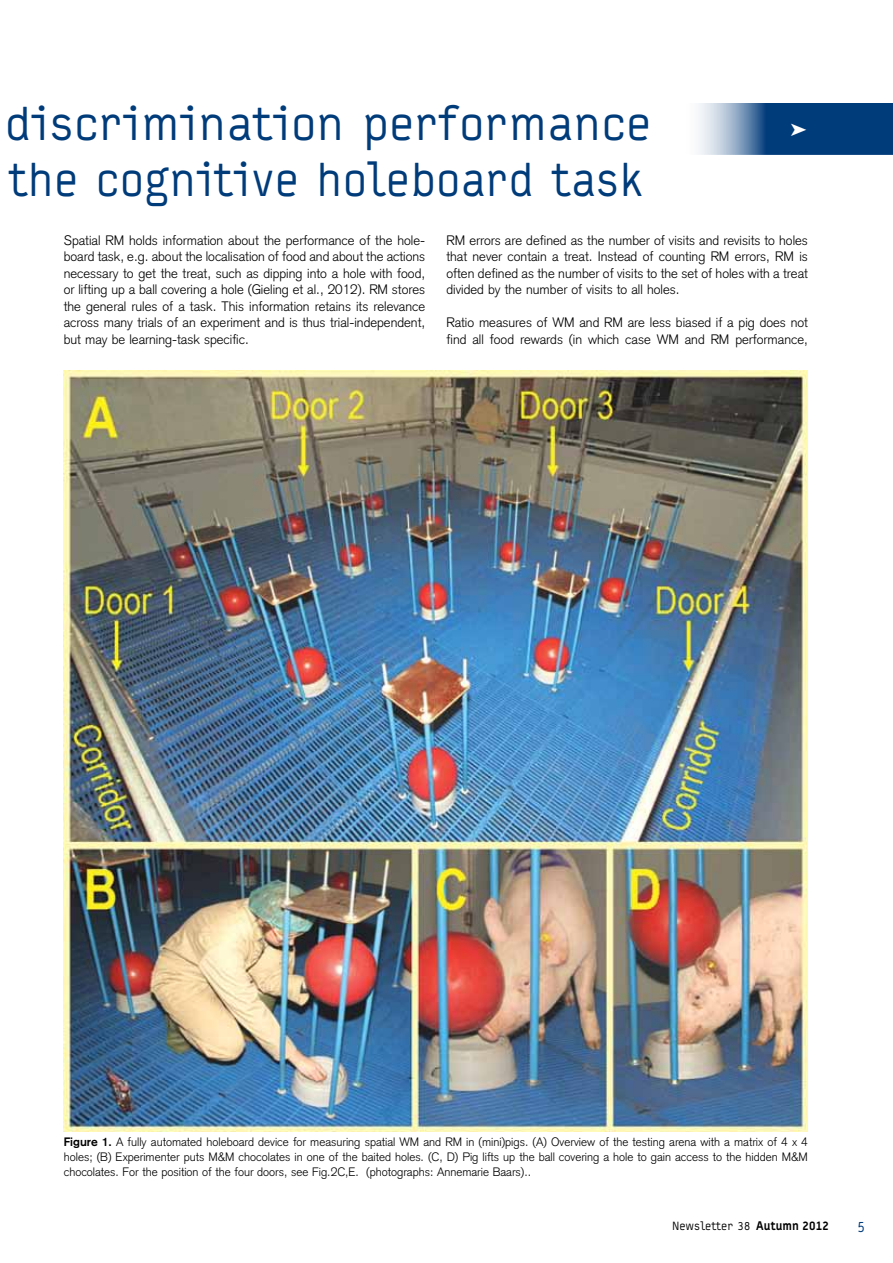
<style>
.page{position:relative;width:893px;height:1263px;background:#fff}
.page>*{position:absolute;margin:0;border:0;box-sizing:border-box;transform-origin:0 0}
.t1{font:48px/55.5px "Typestar";color:#003b7a}
.t2{font:15px "Typestar";color:#003b7a}
.t3{font:300 13.5px/16.5px "Akzidenz Grotesk";color:#000;text-align:justify}
.t4{font:300 12px/15px "Akzidenz Grotesk";color:#000;text-align:justify}
.t5{font:12px "Typestar";color:#000}
.s1{font-weight:700}
.s2{font-weight:900}
</style>
<div class="page">
<img style="left:64px;top:371px;width:744px;height:760px">
<svg style="left:698px;top:103px;width:195px;height:51px;background:#356395"></svg>
<svg style="left:791px;top:123px;width:15px;height:13px"></svg>
<h1 class="t1" style="left:5px;top:97px;width:648px">discrimination performance the cognitive holeboard task</h1>
<p class="t3" style="left:64px;top:232px;width:363px">Spatial RM holds information about the performance of the hole&shy;board task, e.g. about the localisation of food and about the actions necessary to get the treat, such as dipping into a hole with food, or lifting up a ball covering a hole (Gieling et al., 2012). RM stores the general rules of a task. This information retains its relevance across many trials of an experiment and is thus trial-independent, but may be learning-task specific.</p>
<p class="t3" style="left:446px;top:232px;width:363px">RM errors are defined as the number of visits and revisits to holes that never contain a treat. Instead of counting RM errors, RM is often defined as the number of visits to the set of holes with a treat divided by the number of visits to all holes.</p>
<p class="t3" style="left:446px;top:314px;width:363px">Ratio measures of WM and RM are less biased if a pig does not find all food rewards (in which case WM and RM performance,</p>
<p class="t4" style="left:64px;top:1135px;width:746px"><span class="s1">Figure 1.</span> A fully automated holeboard device for measuring spatial WM and RM in (mini)pigs. (A) Overview of the testing arena with a matrix of 4 x 4 holes; (B) Experimenter puts M&amp;M chocolates in one of the baited holes. (C, D) Pig lifts up the ball covering a hole to gain access to the hidden M&amp;M chocolates. For the position of the four doors, see Fig.2C,E. (photographs: Annemarie Baars)..</p>
<p class="t5" style="left:672px;top:1219px;width:159px">Newsletter 38 <span class="s2">Autumn 2012</span></p>
<p class="t2" style="left:857px;top:1219px;width:9px">5</p>
</div>
